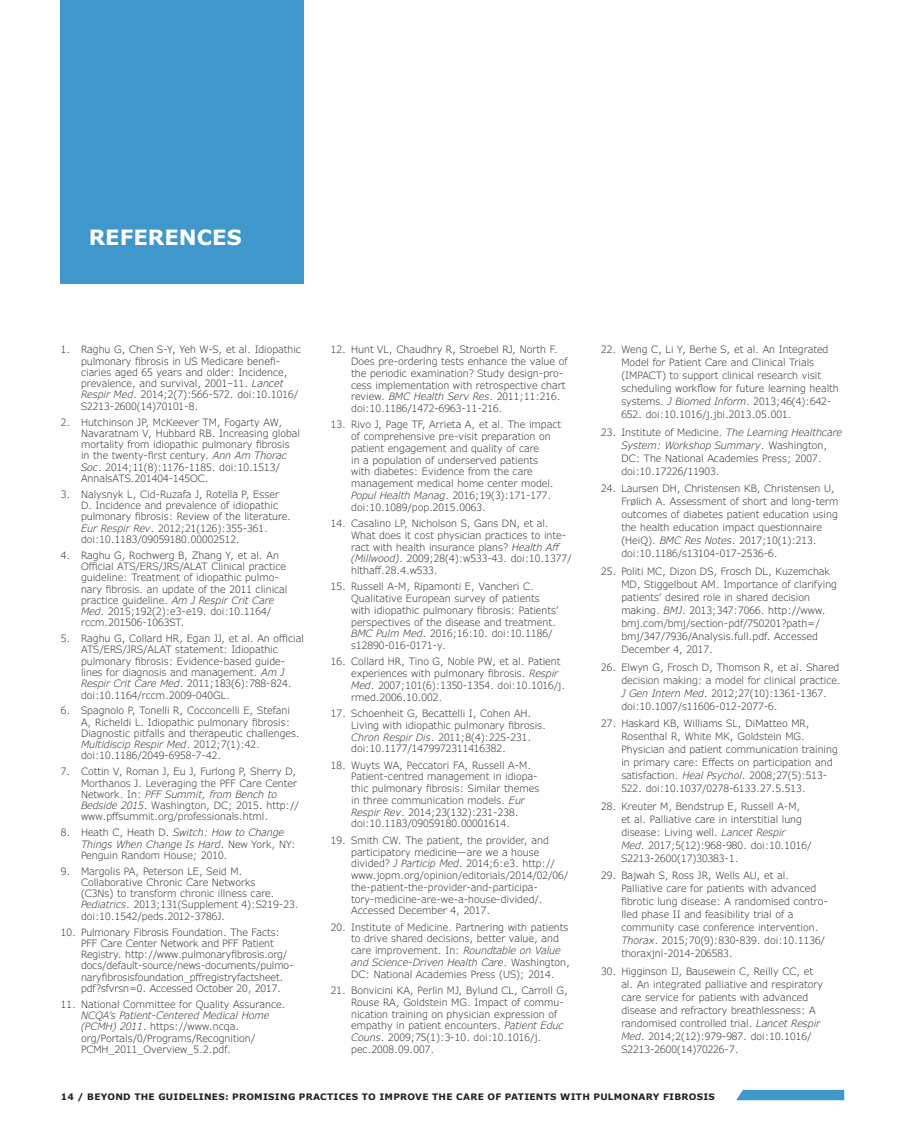
<style>
.page{position:relative;width:905px;height:1134px;background:#fff}
.page>*{position:absolute;margin:0;border:0;box-sizing:border-box;transform-origin:0 0}
.t1{font:700 21.15px "Verdana Pro";color:#fff}
.t2{font:300 10.2px/11.2px "Verdana Pro";color:#231f20}
.t3{font:700 9px "Verdana Pro";letter-spacing:.03em;color:#231f20}
.s1{font-style:italic}
</style>
<div class="page">
<div style="left:61px;top:0;width:243px;height:284px;background:#3f97cc"></div>
<svg style="left:736px;top:1090px;width:108px;height:10px"></svg>
<h1 class="t1" style="left:89px;top:224px;width:154px">REFERENCES</h1>
<p class="t2" style="left:621px;top:343px;width:219px;line-height:13px;text-indent:-20px">22. Weng C, Li Y, Berhe S, et al. An Integrated Model for Patient Care and Clinical Trials (IMPACT) to support clinical research visit scheduling workflow for future learning health systems. <span class="s1">J Biomed Inform</span>. 2013;46(4):642- 652. doi:10.1016/j.jbi.2013.05.001.</p>
<p class="t2" style="left:621px;top:426px;width:222px;line-height:13px;text-indent:-20px">23. Institute of Medicine. <span class="s1">The Learning Healthcare System: Workshop Summary</span>. Washington, DC: The National Academies Press; 2007. doi:10.17226/11903.</p>
<p class="t2" style="left:621px;top:482px;width:218px;line-height:13px;text-indent:-20px">24. Laursen DH, Christensen KB, Christensen U, Frølich A. Assessment of short and long-term outcomes of diabetes patient education using the health education impact questionnaire (HeiQ). <span class="s1">BMC Res Notes</span>. 2017;10(1):213. doi:10.1186/s13104-017-2536-6.</p>
<p class="t2" style="left:621px;top:565px;width:217px;line-height:13px;text-indent:-20px">25. Politi MC, Dizon DS, Frosch DL, Kuzemchak MD, Stiggelbout AM. Importance of clarifying patients’ desired role in shared decision making. <span class="s1">BMJ</span>. 2013;347:7066. http://www. bmj.com/bmj/section-pdf/750201?path=/ bmj/347/7936/Analysis.full.pdf. Accessed December 4, 2017.</p>
<p class="t2" style="left:621px;top:660px;width:221px;line-height:13px;text-indent:-20px">26. Elwyn G, Frosch D, Thomson R, et al. Shared decision making: a model for clinical practice.<br><span class="s1">J Gen Intern Med</span>. 2012;27(10):1361-1367. doi:10.1007/s11606-012-2077-6.</p>
<p class="t2" style="left:621px;top:717px;width:218px;line-height:13px;text-indent:-20px">27. Haskard KB, Williams SL, DiMatteo MR, Rosenthal R, White MK, Goldstein MG.<br>Physician and patient communication training in primary care: Effects on participation and satisfaction. <span class="s1">Heal Psychol</span>. 2008;27(5):513- 522. doi:10.1037/0278-6133.27.5.513.</p>
<p class="t2" style="left:621px;top:800px;width:192px;line-height:13px;text-indent:-20px">28. Kreuter M, Bendstrup E, Russell A-M, et al. Palliative care in interstitial lung disease: Living well. <span class="s1">Lancet Respir Med</span>. 2017;5(12):968-980. doi:10.1016/ S2213-2600(17)30383-1.</p>
<p class="t2" style="left:621px;top:869px;width:208px;line-height:13px;text-indent:-20px">29. Bajwah S, Ross JR, Wells AU, et al.<br>Palliative care for patients with advanced fibrotic lung disease: A randomised contro&shy;lled phase II and feasibility trial of a community case conference intervention.<br><span class="s1">Thorax</span>. 2015;70(9):830-839. doi:10.1136/ thoraxjnl-2014-206583.</p>
<p class="t2" style="left:621px;top:965px;width:203px;line-height:13px;text-indent:-20px">30. Higginson IJ, Bausewein C, Reilly CC, et al. An integrated palliative and respiratory care service for patients with advanced disease and refractory breathlessness: A randomised controlled trial. <span class="s1">Lancet Respir Med</span>. 2014;2(12):979-987. doi:10.1016/ S2213-2600(14)70226-7.</p>
<p class="t3" style="left:61px;top:1091px;width:655px">14 / BEYOND THE GUIDELINES: PROMISING PRACTICES TO IMPROVE THE CARE OF PATIENTS WITH PULMONARY FIBROSIS</p>
<p class="t2" style="left:351px;top:344px;width:218px;line-height:11.7px;text-indent:-20px">12. Hunt VL, Chaudhry R, Stroebel RJ, North F.<br>Does pre-ordering tests enhance the value of the periodic examination? Study design-pro&shy;cess implementation with retrospective chart review. <span class="s1">BMC Health Serv Res</span>. 2011;11:216. doi:10.1186/1472-6963-11-216.</p>
<p class="t2" style="left:351px;top:419px;width:211px;line-height:11.7px;text-indent:-20px">13. Rivo J, Page TF, Arrieta A, et al. The impact of comprehensive pre-visit preparation on patient engagement and quality of care<br>in a population of underserved patients<br>with diabetes: Evidence from the care management medical home center model.<br><span class="s1">Popul Health Manag</span>. 2016;19(3):171-177. doi:10.1089/pop.2015.0063.</p>
<p class="t2" style="left:351px;top:518px;width:222px;line-height:11.7px;text-indent:-20px">14. Casalino LP, Nicholson S, Gans DN, et al.<br>What does it cost physician practices to inte&shy;ract with health insurance plans? <span class="s1">Health Aff (Millwood)</span>. 2009;28(4):w533-43. doi:10.1377/ hlthaff.28.4.w533.</p>
<p class="t2" style="left:351px;top:581px;width:209px;line-height:11.7px;text-indent:-20px">15. Russell A-M, Ripamonti E, Vancheri C.<br>Qualitative European survey of patients with idiopathic pulmonary fibrosis: Patients’ perspectives of the disease and treatment.<br><span class="s1">BMC Pulm Med</span>. 2016;16:10. doi:10.1186/ s12890-016-0171-y.</p>
<p class="t2" style="left:351px;top:656px;width:216px;line-height:11.7px;text-indent:-20px">16. Collard HR, Tino G, Noble PW, et al. Patient experiences with pulmonary fibrosis. <span class="s1">Respir Med</span>. 2007;101(6):1350-1354. doi:10.1016/j. rmed.2006.10.002.</p>
<p class="t2" style="left:351px;top:708px;width:196px;line-height:11.7px;text-indent:-20px">17. Schoenheit G, Becattelli I, Cohen AH.<br>Living with idiopathic pulmonary fibrosis.<br><span class="s1">Chron Respir Dis</span>. 2011;8(4):225-231. doi:10.1177/1479972311416382.</p>
<p class="t2" style="left:351px;top:759px;width:190px;line-height:11.7px;text-indent:-20px">18. Wuyts WA, Peccatori FA, Russell A-M.<br>Patient-centred management in idiopa&shy;thic pulmonary fibrosis: Similar themes in three communication models. <span class="s1">Eur Respir Rev</span>. 2014;23(132):231-238. doi:10.1183/09059180.00001614.</p>
<p class="t2" style="left:351px;top:834px;width:218px;line-height:11.7px;text-indent:-20px">19. Smith CW. The patient, the provider, and participatory medicine—are we a house divided? <span class="s1">J Particip Med</span>. 2014;6:e3. http:// www.jopm.org/opinion/editorials/2014/02/06/ the-patient-the-provider-and-participa&shy;tory-medicine-are-we-a-house-divided/.<br>Accessed December 4, 2017.</p>
<p class="t2" style="left:351px;top:921px;width:220px;line-height:11.7px;text-indent:-20px">20. Institute of Medicine. Partnering with patients to drive shared decisions, better value, and care improvement. In: <span class="s1">Roundtable on Value and Science-Driven Health Care</span>. Washington, DC: National Academies Press (US); 2014.</p>
<p class="t2" style="left:351px;top:985px;width:218px;line-height:11.7px;text-indent:-20px">21. Bonvicini KA, Perlin MJ, Bylund CL, Carroll G, Rouse RA, Goldstein MG. Impact of commu&shy;nication training on physician expression of empathy in patient encounters. <span class="s1">Patient Educ Couns</span>. 2009;75(1):3-10. doi:10.1016/j. pec.2008.09.007.</p>
<p class="t2" style="left:81px;top:344px;width:221px;text-indent:-20px">1. Raghu G, Chen S-Y, Yeh W-S, et al. Idiopathic pulmonary fibrosis in US Medicare benefi&shy;ciaries aged 65 years and older: Incidence, prevalence, and survival, 2001–11. <span class="s1">Lancet Respir Med</span>. 2014;2(7):566-572. doi:10.1016/ S2213-2600(14)70101-8.</p>
<p class="t2" style="left:81px;top:416px;width:220px;text-indent:-20px">2. Hutchinson JP, McKeever TM, Fogarty AW, Navaratnam V, Hubbard RB. Increasing global mortality from idiopathic pulmonary fibrosis in the twenty-first century. <span class="s1">Ann Am Thorac Soc</span>. 2014;11(8):1176-1185. doi:10.1513/ AnnalsATS.201404-145OC.</p>
<p class="t2" style="left:81px;top:489px;width:212px;text-indent:-20px">3. Nalysnyk L, Cid-Ruzafa J, Rotella P, Esser D. Incidence and prevalence of idiopathic pulmonary fibrosis: Review of the literature.<br><span class="s1">Eur Respir Rev</span>. 2012;21(126):355-361. doi:10.1183/09059180.00002512.</p>
<p class="t2" style="left:81px;top:550px;width:208px;text-indent:-20px">4. Raghu G, Rochwerg B, Zhang Y, et al. An Official ATS/ERS/JRS/ALAT Clinical practice guideline: Treatment of idiopathic pulmo&shy;nary fibrosis. an update of the 2011 clinical practice guideline. <span class="s1">Am J Respir Crit Care Med</span>. 2015;192(2):e3-e19. doi:10.1164/ rccm.201506-1063ST.</p>
<p class="t2" style="left:81px;top:633px;width:224px;text-indent:-20px">5. Raghu G, Collard HR, Egan JJ, et al. An official ATS/ERS/JRS/ALAT statement: Idiopathic pulmonary fibrosis: Evidence-based guide&shy;lines for diagnosis and management. <span class="s1">Am J Respir Crit Care Med</span>. 2011;183(6):788-824. doi:10.1164/rccm.2009-040GL.</p>
<p class="t2" style="left:81px;top:705px;width:220px;text-indent:-20px">6. Spagnolo P, Tonelli R, Cocconcelli E, Stefani A, Richeldi L. Idiopathic pulmonary fibrosis:<br>Diagnostic pitfalls and therapeutic challenges.<br><span class="s1">Multidiscip Respir Med</span>. 2012;7(1):42. doi:10.1186/2049-6958-7-42.</p>
<p class="t2" style="left:81px;top:766px;width:219px;text-indent:-20px">7. Cottin V, Roman J, Eu J, Furlong P, Sherry D, Morthanos J. Leveraging the PFF Care Center Network. In: <span class="s1">PFF Summit, from Bench to Bedside 2015</span>. Washington, DC; 2015. http:// www.pffsummit.org/professionals.html.</p>
<p class="t2" style="left:81px;top:827px;width:216px;text-indent:-20px">8. Heath C, Heath D. <span class="s1">Switch: How to Change<br>Things When Change Is Hard</span>. New York, NY:<br>Penguin Random House; 2010.</p>
<p class="t2" style="left:81px;top:866px;width:219px;text-indent:-20px">9. Margolis PA, Peterson LE, Seid M.<br>Collaborative Chronic Care Networks<br>(C3Ns) to transform chronic illness care.<br><span class="s1">Pediatrics</span>. 2013;131(Supplement 4):S219-23. doi:10.1542/peds.2012-3786J.</p>
<p class="t2" style="left:81px;top:926px;width:214px;text-indent:-20px">10. Pulmonary Fibrosis Foundation. The Facts:<br>PFF Care Center Network and PFF Patient Registry. http://www.pulmonaryfibrosis.org/ docs/default-source/news-documents/pulmo&shy;naryfibrosisfoundation_pffregistryfactsheet. pdf?sfvrsn=0. Accessed October 20, 2017.</p>
<p class="t2" style="left:61px;top:999px;width:226px">11. National Committee for Quality Assurance.</p>
<p class="t2" style="left:81px;top:1010px;width:190px"><span class="s1">NCQA’s Patient-Centered Medical Home (PCMH) 2011</span>. https://www.ncqa. org/Portals/0/Programs/Recognition/ PCMH_2011_Overview_5.2.pdf.</p>
</div>
